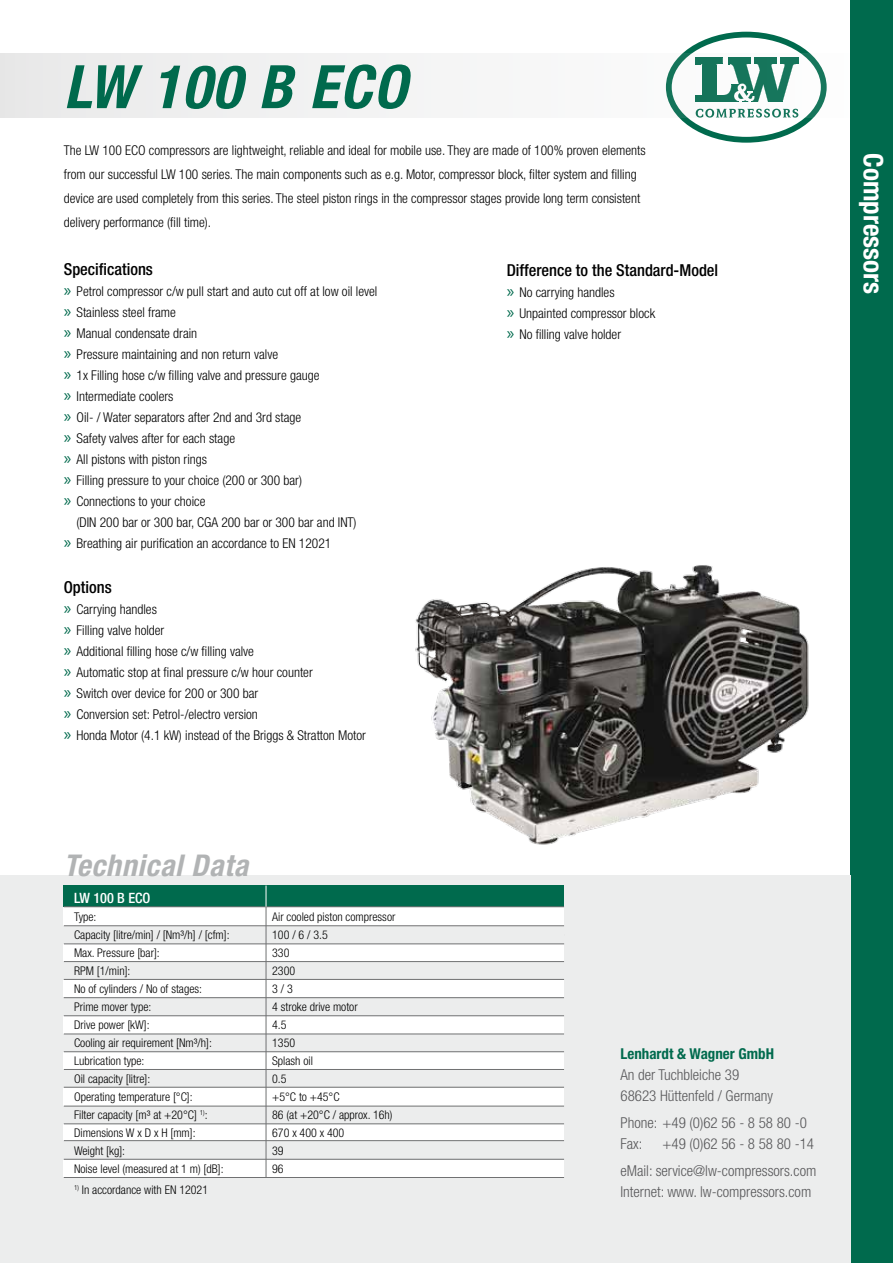
<style>
.page{position:relative;width:893px;height:1263px;background:#fff}
.page>*{position:absolute;margin:0;border:0;box-sizing:border-box;transform-origin:0 0}
.t1{font:italic 700 condensed 60px "Helvetica Neue";letter-spacing:.025em;color:#006a4d}
.t2{font:italic 700 condensed 30px "Helvetica Neue";letter-spacing:.025em;color:#b1b3b4}
.t3{font:700 condensed 27px "Helvetica Neue";color:#fff}
.t4{font:500 condensed 16.5px "Helvetica Neue";color:#000}
.t5{font:300 condensed 15px/21px "Helvetica Neue";color:#58585a}
.t6{font:700 condensed 15px "Helvetica Neue";color:#006a4d}
.t7{font:500 condensed 14.25px "Helvetica Neue";color:#fff}
.t8{font:300 condensed 13.5px/21px "Helvetica Neue";color:#000}
.t9{font:300 condensed 12px/18px "Helvetica Neue";color:#000}
.s1{font-family:"Myriad Pro";font-weight:400;font-stretch:normal;font-size:18px;color:#006a4d}
</style>
<div class="page">
<svg style="left:664px;top:30px;width:164px;height:114px"></svg>
<svg style="left:669px;top:35px;width:155px;height:105px"></svg>
<div style="left:666px;top:32px;width:161px;height:111px;border:6px solid #006a4d;border-radius:50%"></div>
<svg style="left:0;top:54px;width:828px;height:64px"></svg>
<div style="left:850px;top:0;width:43px;height:1263px;background:#006a4d"></div>
<div style="left:0;top:876px;width:850px;height:387px;background:#eceded"></div>
<div style="left:64px;top:907px;width:500px;height:277px;background:#fff"></div>
<div style="left:64px;top:1177px;width:500px;height:19px;background:#eceded"></div>
<div style="left:64px;top:1141px;width:500px;height:18px;background:#eceded"></div>
<div style="left:64px;top:1106px;width:500px;height:18px;background:#eceded"></div>
<div style="left:64px;top:1070px;width:500px;height:17px;background:#eceded"></div>
<div style="left:64px;top:1034px;width:500px;height:17px;background:#eceded"></div>
<div style="left:64px;top:998px;width:500px;height:18px;background:#eceded"></div>
<div style="left:64px;top:962px;width:500px;height:17px;background:#eceded"></div>
<hr style="left:64px;top:1034px;width:500px;height:1px;background:#707172">
<hr style="left:64px;top:1051px;width:500px;height:1px;background:#707172">
<hr style="left:64px;top:1069px;width:500px;height:1px;background:#707172">
<hr style="left:64px;top:1087px;width:500px;height:1px;background:#707172">
<hr style="left:64px;top:1106px;width:500px;height:1px;background:#707172">
<hr style="left:64px;top:1123px;width:500px;height:1px;background:#707172">
<hr style="left:64px;top:1177px;width:500px;height:1px;background:#707172">
<hr style="left:64px;top:1140px;width:500px;height:1px;background:#707172">
<hr style="left:64px;top:1159px;width:500px;height:1px;background:#707172">
<div style="left:64px;top:885px;width:500px;height:22px;background:#006a4d"></div>
<div style="left:64px;top:926px;width:500px;height:18px;background:#eceded"></div>
<hr style="left:64px;top:925px;width:500px;height:1px;background:#707172">
<hr style="left:64px;top:944px;width:500px;height:1px;background:#707172">
<hr style="left:64px;top:1015px;width:500px;height:1px;background:#707172">
<hr style="left:64px;top:961px;width:500px;height:1px;background:#707172">
<hr style="left:64px;top:979px;width:500px;height:1px;background:#707172">
<hr style="left:64px;top:997px;width:500px;height:1px;background:#707172">
<hr style="left:64px;top:906px;width:500px;height:1px;background:#707172">
<svg style="left:266px;top:885px;width:1px;height:22px"></svg>
<hr style="left:266px;top:907px;width:1px;height:271px;background:#707172">
<img style="left:415px;top:565px;width:394px;height:280px">
<h1 class="t1" style="left:64px;top:50px;width:344px">LW 100 B ECO</h1>
<p class="t8" style="left:64px;top:138px;width:583px;line-height:24px">The LW 100 ECO compressors are lightweight, reliable and ideal for mobile use. They are made of 100% proven elements from our successful LW 100 series. The main components such as e.g. Motor, compressor block, filter system and filling device are used completely from this series. The steel piston rings in the compressor stages provide long term consistent delivery performance (fill time).</p>
<p class="t4" style="left:64px;top:260px;width:91px">Specifications</p>
<p class="t8" style="left:64px;top:281px;width:315px"><span class="s1">»</span> Petrol compressor c/w pull start and auto cut off at low oil level</p>
<p class="t8" style="left:64px;top:302px;width:114px"><span class="s1">»</span> Stainless steel frame</p>
<p class="t8" style="left:64px;top:323px;width:135px"><span class="s1">»</span> Manual condensate drain</p>
<p class="t8" style="left:64px;top:344px;width:216px"><span class="s1">»</span> Pressure maintaining and non return valve</p>
<p class="t8" style="left:64px;top:365px;width:257px"><span class="s1">»</span> 1x Filling hose c/w filling valve and pressure gauge</p>
<p class="t8" style="left:64px;top:386px;width:111px"><span class="s1">»</span> Intermediate coolers</p>
<p class="t8" style="left:64px;top:407px;width:239px"><span class="s1">»</span> Oil- / Water separators after 2nd and 3rd stage</p>
<p class="t8" style="left:64px;top:428px;width:173px"><span class="s1">»</span> Safety valves after for each stage</p>
<p class="t8" style="left:64px;top:449px;width:145px"><span class="s1">»</span> All pistons with piston rings</p>
<p class="t8" style="left:64px;top:470px;width:240px"><span class="s1">»</span> Filling pressure to your choice (200 or 300 bar)</p>
<p class="t8" style="left:64px;top:491px;width:143px"><span class="s1">»</span> Connections to your choice</p>
<p class="t8" style="left:77px;top:512px;width:282px">(DIN 200 bar or 300 bar, CGA 200 bar or 300 bar and INT)</p>
<p class="t8" style="left:64px;top:533px;width:269px"><span class="s1">»</span> Breathing air purification an accordance to EN 12021</p>
<p class="t4" style="left:64px;top:578px;width:49px">Options</p>
<p class="t8" style="left:64px;top:599px;width:304px"><span class="s1">»</span> Carrying handles<br><span class="s1">»</span> Filling valve holder<br><span class="s1">»</span> Additional filling hose c/w filling valve<br><span class="s1">»</span> Automatic stop at final pressure c/w hour counter<br><span class="s1">»</span> Switch over device for 200 or 300 bar<br><span class="s1">»</span> Conversion set: Petrol-/electro version<br><span class="s1">»</span> Honda Motor (4.1 kW) instead of the Briggs &amp; Stratton Motor</p>
<p class="t4" style="left:507px;top:261px;width:213px">Difference to the Standard-Model</p>
<p class="t8" style="left:507px;top:282px;width:150px"><span class="s1">»</span> No carrying handles<br><span class="s1">»</span> Unpainted compressor block <span class="s1">»</span> No filling valve holder</p>
<h3 class="t3" style="left:890px;top:153px;width:142px;rotate:90deg">Compressors</h3>
<h2 class="t2" style="left:64px;top:847px;width:186px">Technical Data</h2>
<p class="t7" style="left:74px;top:889px;width:78px">LW 100 B ECO</p>
<p class="t9" style="left:74px;top:907px;width:157px">Type:<br>Capacity [litre/min] / [Nm³/h] / [cfm]:<br>Max. Pressure [bar]:<br>RPM [1/min]:<br>No of cylinders / No of stages:<br>Prime mover type:<br>Drive power [kW]:<br>Cooling air requirement [Nm³/h]:<br>Lubrication type:<br>Oil capacity [litre]:<br>Operating temperature [°C]:<br>Filter capacity [m³ at +20°C] <sup>1)</sup>:<br>Dimensions W x D x H [mm]:<br>Weight [kg]:<br>Noise level (measured at 1 m) [dB]:</p>
<p class="t9" style="left:74px;top:1180px;width:136px"><sup>1)</sup> In accordance with EN 12021</p>
<p class="t9" style="left:272px;top:907px;width:125px">Air cooled piston compressor<br>100 / 6 / 3.5<br>330<br>2300<br>3 / 3<br>4 stroke drive motor<br>4.5<br>1350<br>Splash oil<br>0.5<br>+5°C to +45°C<br>86 (at +20°C / approx. 16h)<br>670 x 400 x 400<br>39<br>96</p>
<p class="t6" style="left:620px;top:1044px;width:155px">Lenhardt &amp; Wagner GmbH</p>
<p class="t5" style="left:620px;top:1064px;width:154px">An der Tuchbleiche 39<br>68623 Hüttenfeld / Germany</p>
<p class="t5" style="left:620px;top:1112px;width:188px">Phone: +49 (0)62 56 - 8 58 80 -0<br>Fax:</p>
<p class="t5" style="left:620px;top:1130px;width:197px;line-height:27px;text-align:right">+49 (0)62 56 - 8 58 80 -14<br>eMail: service@lw-compressors.com</p>
<p class="t5" style="left:620px;top:1181px;width:192px">Internet: www. lw-compressors.com</p>
</div>
